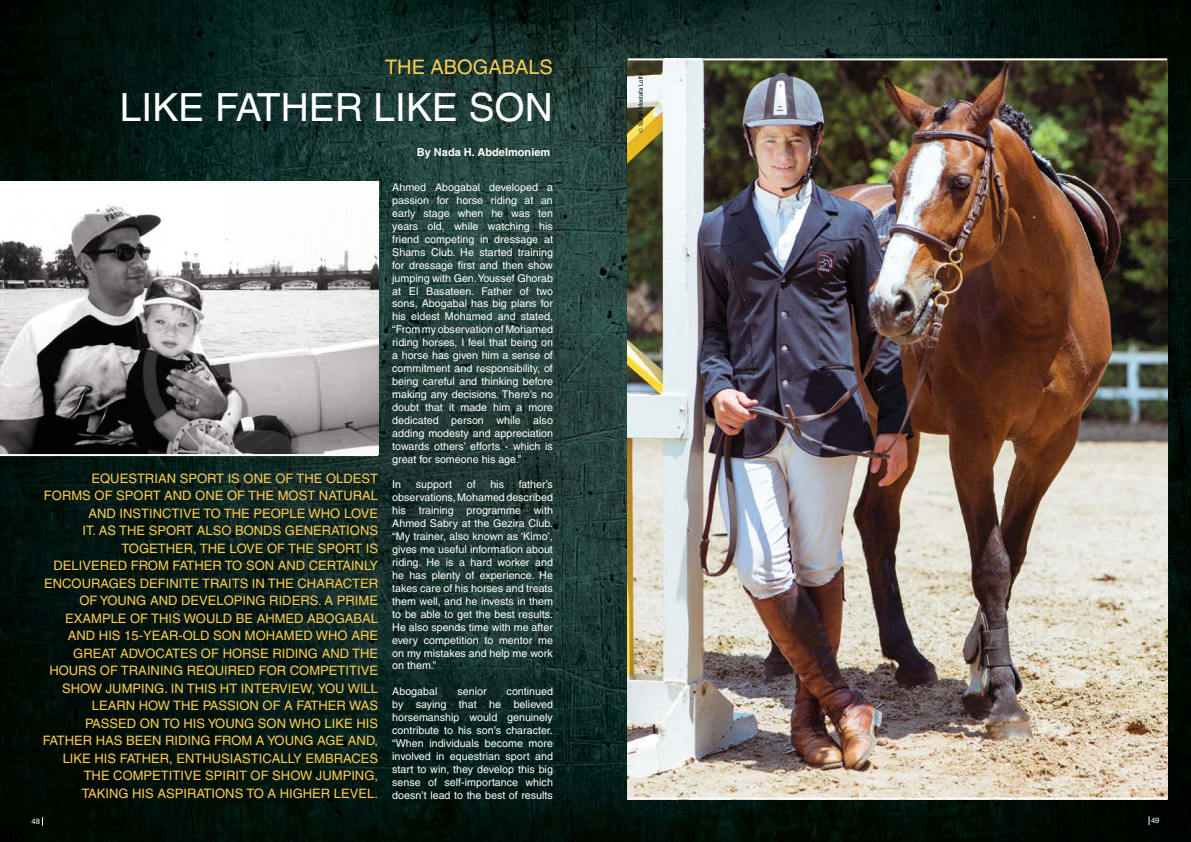
<style>
.page{position:relative;width:1191px;height:842px;background:#fff}
.page>*{position:absolute;margin:0;border:0;box-sizing:border-box;transform-origin:0 0}
.t1{font:38.9px "Helvetica";color:#fff}
.t2{font:20px "Helvetica";color:#fecc4f}
.t3{font:13px/17.5px "Helvetica";color:#fecc4f;text-align:right}
.t4{font:700 11px "Helvetica";color:#fff}
.t5{font:10.7px/12.9px "Helvetica";color:#fff;text-align:justify}
.t6{font:7.6px "Helvetica";color:#fff}
.t7{font:6px "Helvetica";color:#000}
</style>
<div class="page">
<img style="left:0;top:0;width:1191px;height:842px">
<img style="left:0;top:183px;width:378px;height:271px">
<img style="left:628px;top:60px;width:539px;height:737px">
<hr style="left:628px;top:58px;width:539px;height:2px;background:#fbfafa">
<hr style="left:0;top:181px;width:378px;height:2px;background:#fbfafa">
<hr style="left:0;top:454px;width:378px;height:2px;background:#fbfafa">
<hr style="left:628px;top:797px;width:539px;height:2px;background:#fbfafa">
<svg style="left:638px;top:128px;width:4px;height:5px"></svg>
<h2 class="t2" style="left:385px;top:55px;width:169px">THE ABOGABALS</h2>
<h1 class="t1" style="left:120px;top:85px;width:434px">LIKE FATHER LIKE SON</h1>
<p class="t4" style="left:417px;top:146px;width:135px">By Nada H. Abdelmoniem</p>
<p class="t3" style="left:43px;top:469px;width:337px">EQUESTRIAN SPORT IS ONE OF THE OLDEST FORMS OF SPORT AND ONE OF THE MOST NATURAL AND INSTINCTIVE TO THE PEOPLE WHO LOVE<br>IT. AS THE SPORT ALSO BONDS GENERATIONS TOGETHER, THE LOVE OF THE SPORT IS<br>DELIVERED FROM FATHER TO SON AND CERTAINLY ENCOURAGES DEFINITE TRAITS IN THE CHARACTER OF YOUNG AND DEVELOPING RIDERS. A PRIME EXAMPLE OF THIS WOULD BE AHMED ABOGABAL AND HIS 15-YEAR-OLD SON MOHAMED WHO ARE GREAT ADVOCATES OF HORSE RIDING AND THE HOURS OF TRAINING REQUIRED FOR COMPETITIVE SHOW JUMPING. IN THIS HT INTERVIEW, YOU WILL LEARN HOW THE PASSION OF A FATHER WAS PASSED ON TO HIS YOUNG SON WHO LIKE HIS FATHER HAS BEEN RIDING FROM A YOUNG AGE AND, LIKE HIS FATHER, ENTHUSIASTICALLY EMBRACES THE COMPETITIVE SPIRIT OF SHOW JUMPING, TAKING HIS ASPIRATIONS TO A HIGHER LEVEL.</p>
<p class="t5" style="left:392px;top:181px;width:162px">Ahmed Abogabal developed a passion for horse riding at an early stage when he was ten years old, while watching his friend competing in dressage at Shams Club. He started training for dressage first and then show jumping with Gen. Youssef Ghorab at El Basateen. Father of two sons, Abogabal has big plans for his eldest Mohamed and stated, “From my observation of Mohamed riding horses, I feel that being on a horse has given him a sense of commitment and responsibility, of being careful and thinking before making any decisions. There’s no doubt that it made him a more dedicated person while also adding modesty and appreciation towards others’ efforts - which is great for someone his age.”</p>
<p class="t5" style="left:392px;top:478px;width:10px">In</p>
<p class="t5" style="left:416px;top:478px;width:38px">support</p>
<p class="t5" style="left:467px;top:478px;width:10px">of</p>
<p class="t5" style="left:490px;top:478px;width:15px">his</p>
<p class="t5" style="left:392px;top:478px;width:162px;text-indent:126px">father’s observations, Mohamed described his training programme with Ahmed Sabry at the Gezira Club. “My trainer, also known as ‘Kimo’, gives me useful information about riding. He is a hard worker and he has plenty of experience. He takes care of his horses and treats them well, and he invests in them to be able to get the best results.<br>He also spends time with me after every competition to mentor me on my mistakes and help me work on them.”</p>
<p class="t5" style="left:392px;top:685px;width:47px">Abogabal</p>
<p class="t5" style="left:457px;top:685px;width:31px">senior</p>
<p class="t5" style="left:392px;top:685px;width:162px;text-indent:114px">continued by saying that he believed horsemanship would genuinely contribute to his son’s character. “When individuals become more involved in equestrian sport and start to win, they develop this big sense of self-importance which doesn’t lead to the best of results</p>
<p class="t7" style="left:637px;top:126px;width:54px;rotate:-90deg">Saleh Mostafa Lotfy</p>
<p class="t6" style="left:31px;top:817px;width:10px">48</p>
<p class="t6" style="left:1151px;top:816px;width:10px">49</p>
</div>
